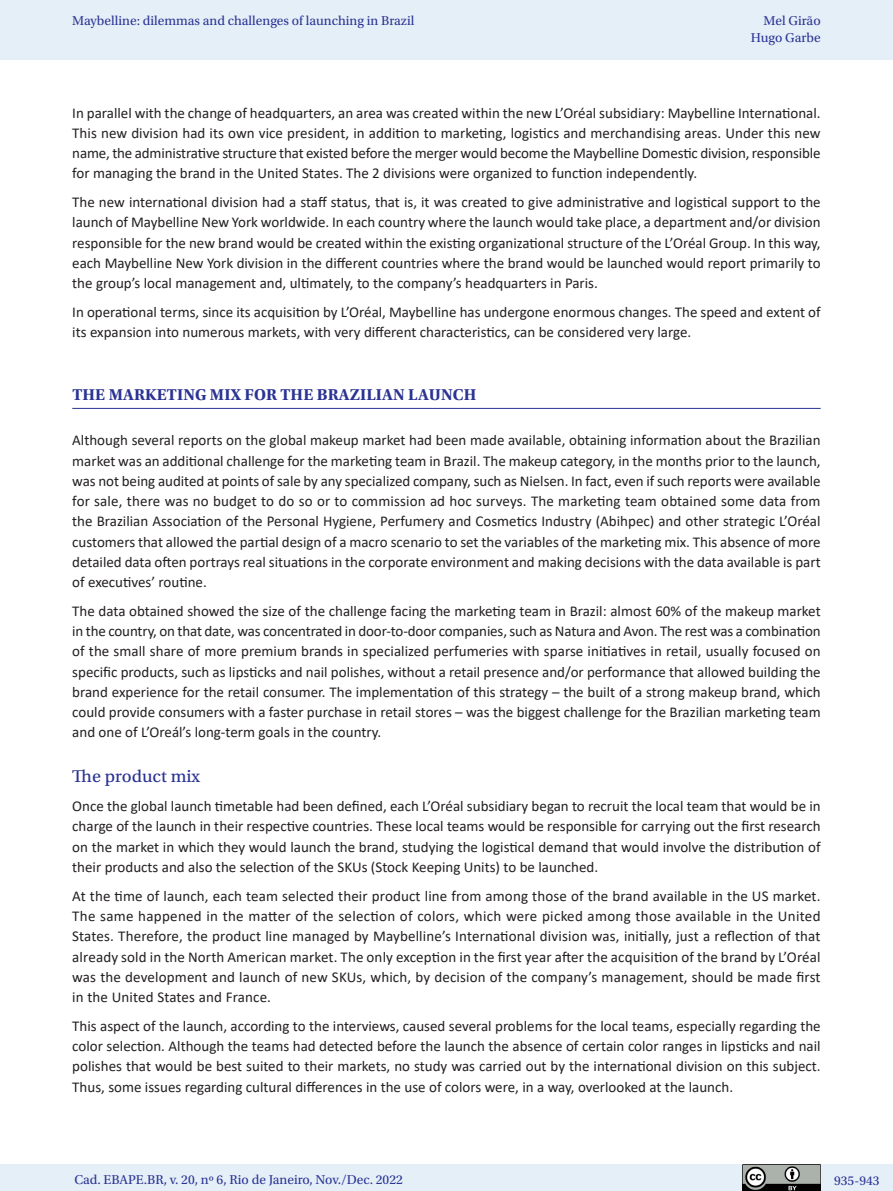
<style>
.page{position:relative;width:893px;height:1191px;background:#fff}
.page>*{position:absolute;margin:0;border:0;box-sizing:border-box;transform-origin:0 0}
._07_2_sub2{font:18px "Utopia Std Capt";color:#2b3393}
._07_1_sub_1{font:700 16.5px "Utopia Std";letter-spacing:.01em;color:#2b3393}
._06_0_texto{font:15px/20.2px "Calibri";color:#231f20;text-align:justify}
.t1{font:13.5px/16.5px "Utopia Std";color:#2b3393;text-align:right}
</style>
<div class="page">
<div style="left:0;top:0;width:893px;height:60px;background:#e4eff8"></div>
<div style="left:0;top:1164px;width:893px;height:27px;background:#e4eff8"></div>
<img style="left:743px;top:1164px;width:78px;height:27px">
<hr style="left:72px;top:408px;width:749px;height:1px;background:#2b3393">
<p class="t1" style="left:72px;top:13px;width:344px">Maybelline: dilemmas and challenges of launching in Brazil</p>
<p class="t1" style="left:751px;top:13px;width:71px">Mel Girão<br>Hugo Garbe</p>
<p class="_06_0_texto" style="left:72px;top:102px;width:750px">In parallel with the change of headquarters, an area was created within the new L’Oréal subsidiary: Maybelline International.<br>This new division had its own vice president, in addition to marketing, logistics and merchandising areas. Under this new name, the administrative structure that existed before the merger would become the Maybelline Domestic division, responsible for managing the brand in the United States. The 2 divisions were organized to function independently.</p>
<p class="_06_0_texto" style="left:72px;top:192px;width:750px">The new international division had a staff status, that is, it was created to give administrative and logistical support to the launch of Maybelline New York worldwide. In each country where the launch would take place, a department and/or division responsible for the new brand would be created within the existing organizational structure of the L’Oréal Group. In this way, each Maybelline New York division in the different countries where the brand would be launched would report primarily to the group’s local management and, ultimately, to the company’s headquarters in Paris.</p>
<p class="_06_0_texto" style="left:72px;top:301px;width:750px">In operational terms, since its acquisition by L’Oréal, Maybelline has undergone enormous changes. The speed and extent of its expansion into numerous markets, with very different characteristics, can be considered very large.</p>
<p class="_07_1_sub_1" style="left:72px;top:384px;width:406px">THE MARKETING MIX FOR THE BRAZILIAN LAUNCH</p>
<p class="_06_0_texto" style="left:72px;top:430px;width:750px">Although several reports on the global makeup market had been made available, obtaining information about the Brazilian market was an additional challenge for the marketing team in Brazil. The makeup category, in the months prior to the launch, was not being audited at points of sale by any specialized company, such as Nielsen. In fact, even if such reports were available for sale, there was no budget to do so or to commission ad hoc surveys. The marketing team obtained some data from the Brazilian Association of the Personal Hygiene, Perfumery and Cosmetics Industry (Abihpec) and other strategic L’Oréal customers that allowed the partial design of a macro scenario to set the variables of the marketing mix. This absence of more detailed data often portrays real situations in the corporate environment and making decisions with the data available is part of executives’ routine.</p>
<p class="_06_0_texto" style="left:72px;top:600px;width:750px">The data obtained showed the size of the challenge facing the marketing team in Brazil: almost 60% of the makeup market in the country, on that date, was concentrated in door-to-door companies, such as Natura and Avon. The rest was a combination of the small share of more premium brands in specialized perfumeries with sparse initiatives in retail, usually focused on specific products, such as lipsticks and nail polishes, without a retail presence and/or performance that allowed building the brand experience for the retail consumer. The implementation of this strategy – the built of a strong makeup brand, which could provide consumers with a faster purchase in retail stores – was the biggest challenge for the Brazilian marketing team and one of L’Oreál’s long-term goals in the country.</p>
<p class="_07_2_sub2" style="left:72px;top:767px;width:129px">The product mix</p>
<p class="_06_0_texto" style="left:72px;top:795px;width:750px">Once the global launch timetable had been defined, each L’Oréal subsidiary began to recruit the local team that would be in charge of the launch in their respective countries. These local teams would be responsible for carrying out the first research on the market in which they would launch the brand, studying the logistical demand that would involve the distribution of their products and also the selection of the SKUs (Stock Keeping Units) to be launched.</p>
<p class="_06_0_texto" style="left:72px;top:885px;width:750px">At the time of launch, each team selected their product line from among those of the brand available in the US market.<br>The same happened in the matter of the selection of colors, which were picked among those available in the United States. Therefore, the product line managed by Maybelline’s International division was, initially, just a reflection of that already sold in the North American market. The only exception in the first year after the acquisition of the brand by L’Oréal was the development and launch of new SKUs, which, by decision of the company’s management, should be made first in the United States and France.</p>
<p class="_06_0_texto" style="left:72px;top:1015px;width:750px">This aspect of the launch, according to the interviews, caused several problems for the local teams, especially regarding the color selection. Although the teams had detected before the launch the absence of certain color ranges in lipsticks and nail polishes that would be best suited to their markets, no study was carried out by the international division on this subject.<br>Thus, some issues regarding cultural differences in the use of colors were, in a way, overlooked at the launch.</p>
<p class="t1" style="left:74px;top:1171px;width:330px">Cad. EBAPE.BR, v. 20, nº 6, Rio de Janeiro, Nov./Dec. 2022</p>
<p class="t1" style="left:834px;top:1172px;width:47px">935-943</p>
</div>
